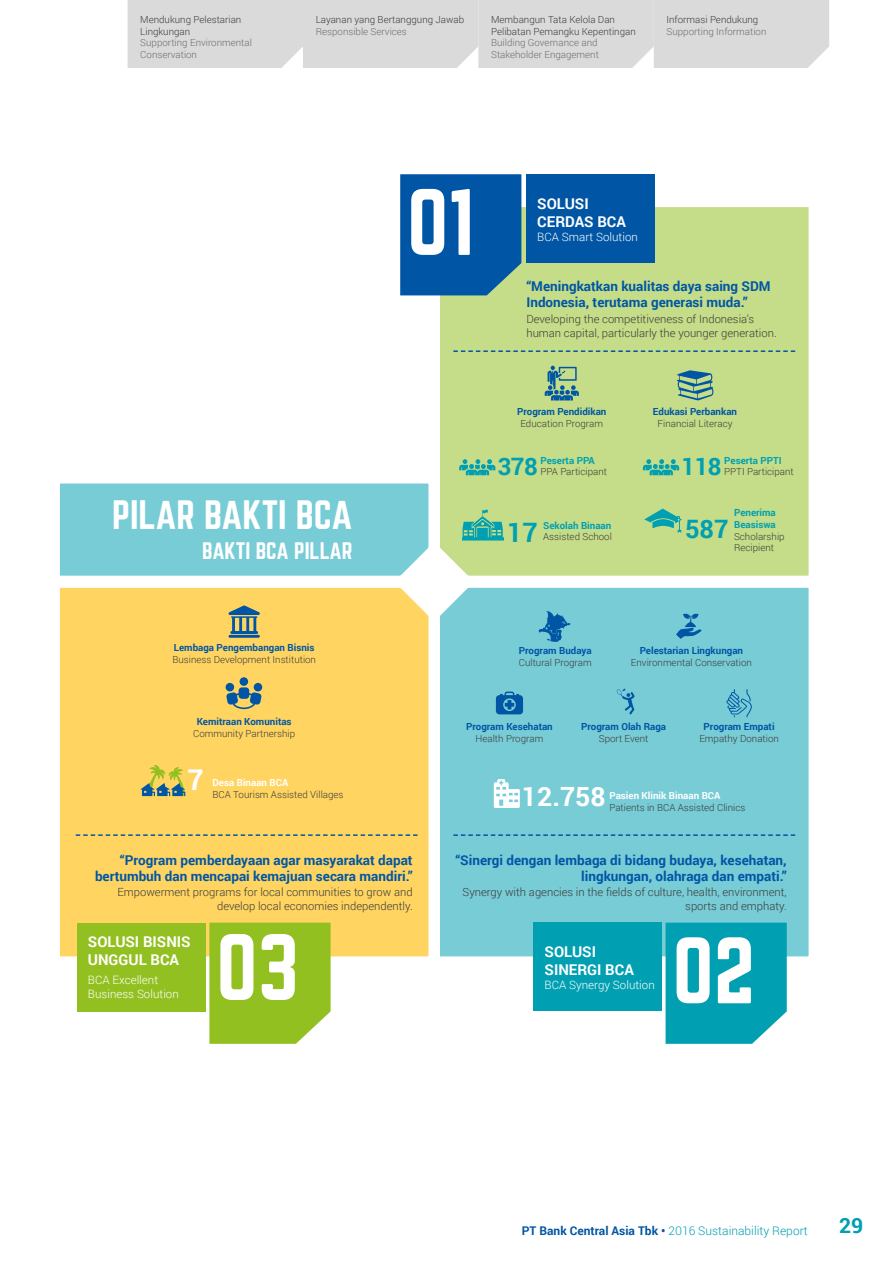
<style>
.page{position:relative;width:893px;height:1263px;background:#fff}
.page>*{position:absolute;margin:0;border:0;box-sizing:border-box;transform-origin:0 0}
.t1{font:82.5px "Norwester";color:#fff}
.t2{font:36px "Norwester";color:#fff}
.t3{font:700 28.5px "Roboto";color:#fff}
.t4{font:700 26.7px "Roboto";color:#009fb2}
.t5{font:700 26.55px "Roboto";color:#fff}
.t6{font:700 25.35px "Roboto";color:#009fb2}
.t7{font:700 24px "Roboto";letter-spacing:-.025em;color:#009fb2}
.t8{font:21px "Norwester";color:#fff}
.t9{font:700 21px "Roboto";color:#009fb2}
.t10{font:700 14.85px/17.9px "Roboto";color:#fff}
.t11{font:700 13.5px/16.2px "Roboto";color:#0056a4;text-align:right}
.t12{font:300 12px "Roboto";color:#009fb2}
.t13{font:300 11.55px/14px "Roboto";color:#fff}
.t14{font:300 11.25px/13.5px "Roboto";color:#3c3c3b;text-align:right}
.t15{font:300 9.75px/11.7px "Roboto";color:#3c3c3b}
.t16{font:700 9.75px "Roboto";color:#0056a4}
.t17{font:300 9.75px/11.7px "Roboto";color:#706f6f}
.t18{font:700 9.75px/11.7px "Roboto";color:#009fb2}
.t19{font:700 9.75px "Roboto";color:#fff}
.s1{font-weight:700;color:#0056a4}
</style>
<div class="page">
<div style="left:128px;top:0;width:701px;height:68px;background:#dadada"></div>
<div style="left:59px;top:587px;width:370px;height:378px;background:#ffd461"></div>
<div style="left:440px;top:587px;width:369px;height:377px;background:#78ccd6"></div>
<div style="left:432px;top:200px;width:377px;height:376px;background:#c5dd88"></div>
<svg style="left:59px;top:476px;width:377px;height:100px;background:#86d1da"></svg>
<div style="left:400px;top:174px;width:121px;height:121px;background:#0056a4"></div>
<div style="left:209px;top:923px;width:122px;height:121px;background:#92c020"></div>
<div style="left:666px;top:923px;width:121px;height:121px;background:#009fb2"></div>
<div style="left:534px;top:923px;width:128px;height:88px;background:#009fb2"></div>
<div style="left:77px;top:923px;width:128px;height:89px;background:#92c020"></div>
<div style="left:526px;top:174px;width:129px;height:89px;background:#0056a4"></div>
<svg style="left:462px;top:509px;width:42px;height:31px"></svg>
<svg style="left:644px;top:509px;width:38px;height:24px"></svg>
<svg style="left:675px;top:370px;width:39px;height:30px"></svg>
<svg style="left:545px;top:366px;width:34px;height:34px"></svg>
<svg style="left:459px;top:459px;width:36px;height:16px"></svg>
<svg style="left:643px;top:459px;width:36px;height:16px"></svg>
<svg style="left:616px;top:689px;width:19px;height:26px"></svg>
<svg style="left:496px;top:692px;width:27px;height:22px"></svg>
<svg style="left:726px;top:689px;width:26px;height:28px"></svg>
<svg style="left:676px;top:614px;width:26px;height:25px"></svg>
<svg style="left:537px;top:611px;width:33px;height:31px"></svg>
<svg style="left:453px;top:350px;width:342px;height:2px"></svg>
<svg style="left:453px;top:834px;width:342px;height:2px"></svg>
<svg style="left:76px;top:834px;width:342px;height:2px"></svg>
<svg style="left:494px;top:779px;width:26px;height:29px"></svg>
<div style="left:240px;top:677px;width:8px;height:9px;background:#0056a4;border-radius:50%"></div>
<svg style="left:225px;top:682px;width:37px;height:27px"></svg>
<hr style="left:229px;top:635px;width:31px;height:3px;background:#0056a4">
<svg style="left:228px;top:605px;width:32px;height:29px"></svg>
<svg style="left:141px;top:765px;width:44px;height:31px"></svg>
<p class="t15" style="left:140px;top:13px;width:103px">Mendukung Pelestarian<br>Lingkungan</p>
<p class="t17" style="left:140px;top:37px;width:113px">Supporting Environmental<br>Conservation</p>
<p class="t15" style="left:316px;top:13px;width:150px">Layanan yang Bertanggung Jawab</p>
<p class="t17" style="left:316px;top:25px;width:93px">Responsible Services</p>
<p class="t15" style="left:491px;top:13px;width:146px">Membangun Tata Kelola Dan<br>Pelibatan Pemangku Kepentingan</p>
<p class="t17" style="left:491px;top:37px;width:109px">Building Governance and<br>Stakeholder Engagement</p>
<p class="t15" style="left:666px;top:13px;width:93px">Informasi Pendukung</p>
<p class="t17" style="left:666px;top:25px;width:101px">Supporting Information</p>
<h1 class="t1" style="left:407px;top:183px;width:69px">01</h1>
<h3 class="t10" style="left:537px;top:194px;width:90px">SOLUSI<br>CERDAS BCA</h3>
<p class="t13" style="left:537px;top:229px;width:102px">BCA Smart Solution</p>
<h3 class="t11" style="left:526px;top:278px;width:246px;text-align:left">“Meningkatkan kualitas daya saing SDM<br>Indonesia, terutama generasi muda.”</h3>
<p class="t14" style="left:526px;top:312px;width:252px;text-align:left">Developing the competitiveness of Indonesia’s human capital, particularly the younger generation.</p>
<p class="t16" style="left:517px;top:405px;width:91px">Program Pendidikan</p>
<p class="t15" style="left:520px;top:417px;width:84px">Education Program</p>
<h3 class="t7" style="left:498px;top:450px;width:42px">378</h3>
<p class="t18" style="left:540px;top:454px;width:56px">Peserta PPA</p>
<p class="t16" style="left:653px;top:405px;width:86px">Edukasi Perbankan</p>
<p class="t15" style="left:657px;top:417px;width:77px">Financial Literacy</p>
<p class="t15" style="left:540px;top:466px;width:68px">PPA Participant</p>
<h3 class="t7" style="left:681px;top:450px;width:42px">118</h3>
<p class="t18" style="left:724px;top:454px;width:59px">Peserta PPTI</p>
<p class="t15" style="left:724px;top:466px;width:71px">PPTI Participant</p>
<h2 class="t2" style="left:112px;top:498px;width:242px">PILAR BAKTI BCA</h2>
<h3 class="t8" style="left:202px;top:541px;width:152px">BAKTI BCA PILLAR</h3>
<p class="t16" style="left:174px;top:641px;width:142px">Lembaga Pengembangan Bisnis</p>
<p class="t15" style="left:172px;top:653px;width:145px">Business Development Institution</p>
<p class="t16" style="left:197px;top:715px;width:96px">Kemitraan Komunitas</p>
<p class="t15" style="left:193px;top:727px;width:104px">Community Partnership</p>
<h3 class="t3" style="left:187px;top:760px;width:18px">7</h3>
<p class="t19" style="left:213px;top:776px;width:77px">Desa Binaan BCA</p>
<p class="t15" style="left:213px;top:788px;width:132px">BCA Tourism Assisted Villages</p>
<h3 class="t11" style="left:95px;top:851px;width:319px">“Program pemberdayaan agar masyarakat dapat bertumbuh dan mencapai kemajuan secara mandiri.”</h3>
<p class="t14" style="left:117px;top:885px;width:297px">Empowerment programs for local communities to grow and develop local economies independently.</p>
<h3 class="t4" style="left:507px;top:513px;width:32px">17</h3>
<p class="t18" style="left:543px;top:519px;width:70px">Sekolah Binaan</p>
<p class="t15" style="left:543px;top:531px;width:70px">Assisted School</p>
<p class="t18" style="left:734px;top:506px;width:43px">Penerima<br>Beasiswa</p>
<p class="t15" style="left:734px;top:530px;width:52px">Scholarship<br>Recipient</p>
<h3 class="t6" style="left:685px;top:511px;width:45px">587</h3>
<p class="t16" style="left:519px;top:644px;width:74px">Program Budaya</p>
<p class="t15" style="left:519px;top:656px;width:75px">Cultural Program</p>
<p class="t16" style="left:640px;top:644px;width:105px">Pelestarian Lingkungan</p>
<p class="t15" style="left:631px;top:656px;width:123px">Environmental Conservation</p>
<p class="t16" style="left:466px;top:719px;width:88px">Program Kesehatan</p>
<p class="t15" style="left:476px;top:732px;width:69px">Health Program</p>
<p class="t16" style="left:581px;top:719px;width:87px">Program Olah Raga</p>
<p class="t15" style="left:599px;top:732px;width:51px">Sport Event</p>
<p class="t16" style="left:704px;top:719px;width:73px">Program Empati</p>
<p class="t15" style="left:699px;top:732px;width:81px">Empathy Donation</p>
<h3 class="t5" style="left:522px;top:778px;width:85px">12.758</h3>
<p class="t19" style="left:609px;top:789px;width:112px">Pasien Klinik Binaan BCA</p>
<p class="t15" style="left:609px;top:801px;width:138px">Patients in BCA Assisted Clinics</p>
<h3 class="t11" style="left:455px;top:851px;width:333px">“Sinergi dengan lembaga di bidang budaya, kesehatan, lingkungan, olahraga dan empati.”</h3>
<p class="t14" style="left:463px;top:885px;width:326px">Synergy with agencies in the fields of culture, health, environment, sports and emphaty.</p>
<h3 class="t10" style="left:88px;top:932px;width:104px">SOLUSI BISNIS<br>UNGGUL BCA</h3>
<p class="t13" style="left:88px;top:973px;width:92px">BCA Excellent<br>Business Solution</p>
<h1 class="t1" style="left:216px;top:928px;width:84px">03</h1>
<h1 class="t1" style="left:672px;top:931px;width:84px">02</h1>
<h3 class="t10" style="left:545px;top:943px;width:91px">SOLUSI<br>SINERGI BCA</h3>
<p class="t13" style="left:545px;top:978px;width:112px">BCA Synergy Solution</p>
<p class="t12" style="left:522px;top:1222px;width:288px"><span class="s1">PT Bank Central Asia Tbk •</span> 2016 Sustainability Report</p>
<h3 class="t9" style="left:839px;top:1211px;width:26px">29</h3>
</div>
